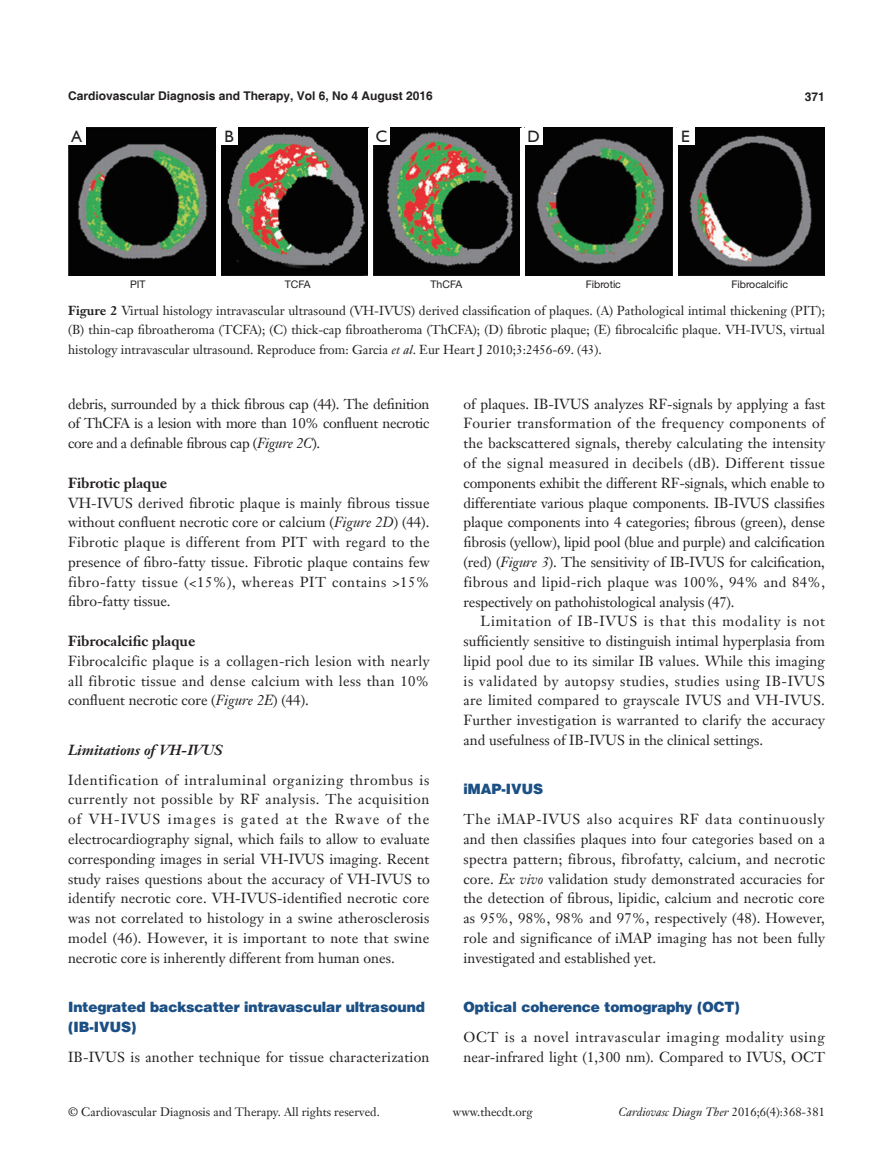
<style>
.page{position:relative;width:893px;height:1170px;background:#fff}
.page>*{position:absolute;margin:0;border:0;box-sizing:border-box;transform-origin:0 0}
.t1{font:16.5px "Humanist 521 BT";color:#231f20}
.t2{font:14.25px/19.8px "Janson Text LT";color:#231f20;text-align:justify}
.t3{font:900 14.25px/19.8px "Helvetica";color:#1c5085}
.t4{font:14.25px/19.8px "Janson Text LT";letter-spacing:.05em;color:#231f20}
.t5{font:700 14.25px "Janson Text LT";color:#231f20}
.t6{font:italic 700 14.25px "Janson Text LT";color:#231f20}
.t7{font:12.75px/19.5px "Janson Text LT";color:#231f20;text-align:justify}
.t8{font:12px "Janson Text LT";color:#231f20}
.t9{font:700 12px "Helvetica";color:#231f20}
.t10{font:italic 12px "Janson Text LT";color:#231f20}
.t11{font:10.5px "Helvetica Neue LT Pro";color:#231f20}
.s1{font-weight:700}
.s2{font-style:italic}
.s3{font-style:normal}
</style>
<div class="page">
<img style="left:68px;top:128px;width:757px;height:147px">
<div style="left:216px;top:128px;width:5px;height:147px;background:#fff"></div>
<hr style="left:369px;top:128px;width:4px;height:147px;background:#fff">
<hr style="left:521px;top:128px;width:4px;height:147px;background:#fff">
<hr style="left:673px;top:128px;width:4px;height:147px;background:#fff">
<div style="left:68px;top:128px;width:17px;height:17px;background:#fff"></div>
<div style="left:221px;top:128px;width:17px;height:17px;background:#fff"></div>
<div style="left:373px;top:128px;width:17px;height:17px;background:#fff"></div>
<div style="left:525px;top:128px;width:17px;height:17px;background:#fff"></div>
<div style="left:677px;top:128px;width:17px;height:17px;background:#fff"></div>
<p class="t9" style="left:68px;top:88px;width:366px">Cardiovascular Diagnosis and Therapy, Vol 6, No 4 August 2016</p>
<p class="t9" style="left:805px;top:89px;width:22px">371</p>
<p class="t1" style="left:71px;top:126px;width:12px">A</p>
<p class="t1" style="left:224px;top:126px;width:11px">B</p>
<p class="t1" style="left:376px;top:126px;width:13px">C</p>
<p class="t1" style="left:527px;top:126px;width:14px">D</p>
<p class="t1" style="left:681px;top:126px;width:10px">E</p>
<p class="t11" style="left:130px;top:278px;width:17px">PIT</p>
<p class="t11" style="left:285px;top:278px;width:27px">TCFA</p>
<p class="t11" style="left:431px;top:278px;width:33px">ThCFA</p>
<p class="t11" style="left:586px;top:278px;width:37px">Fibrotic</p>
<p class="t11" style="left:731px;top:278px;width:58px">Fibrocalcific</p>
<p class="t7" style="left:68px;top:300px;width:758px"><span class="s1">Figure 2</span> Virtual histology intravascular ultrasound (VH-IVUS) derived classification of plaques. (A) Pathological intimal thickening (PIT); (B) thin-cap fibroatheroma (TCFA); (C) thick-cap fibroatheroma (ThCFA); (D) fibrotic plaque; (E) fibrocalcific plaque. VH-IVUS, virtual histology intravascular ultrasound. Reproduce from: Garcia <span class="s2">et al</span>. Eur Heart J 2010;3:2456-69. (43).</p>
<p class="t2" style="left:68px;top:393px;width:363px">debris, surrounded by a thick fibrous cap (44). The definition of ThCFA is a lesion with more than 10% confluent necrotic core and a definable fibrous cap (<span class="s2">Figure 2C</span>).</p>
<p class="t5" style="left:68px;top:473px;width:101px">Fibrotic plaque</p>
<p class="t2" style="left:68px;top:492px;width:363px">VH-IVUS derived fibrotic plaque is mainly fibrous tissue without confluent necrotic core or calcium (<span class="s2">Figure 2D</span>) (44).<br>Fibrotic plaque is different from PIT with regard to the presence of fibro-fatty tissue. Fibrotic plaque contains few fibro-fatty tissue (&lt;15%), whereas PIT contains &gt;15% fibro-fatty tissue.</p>
<p class="t5" style="left:68px;top:632px;width:129px">Fibrocalcific plaque</p>
<p class="t2" style="left:68px;top:650px;width:363px">Fibrocalcific plaque is a collagen-rich lesion with nearly all fibrotic tissue and dense calcium with less than 10% confluent necrotic core (<span class="s2">Figure 2E</span>) (44).</p>
<p class="t6" style="left:68px;top:740px;width:156px">Limitations of VH-IVUS</p>
<p class="t2" style="left:68px;top:769px;width:363px">Identification of intraluminal organizing thrombus is currently not possible by RF analysis. The acquisition of VH-IVUS images is gated at the Rwave of the electrocardiography signal, which fails to allow to evaluate corresponding images in serial VH-IVUS imaging. Recent study raises questions about the accuracy of VH-IVUS to identify necrotic core. VH-IVUS-identified necrotic core was not correlated to histology in a swine atherosclerosis model (46). However, it is important to note that swine necrotic core is inherently different from human ones.</p>
<p class="t3" style="left:68px;top:996px;width:358px">Integrated backscatter intravascular ultrasound (IB-IVUS)</p>
<p class="t2" style="left:68px;top:1046px;width:363px">IB-IVUS is another technique for tissue characterization</p>
<p class="t2" style="left:463px;top:393px;width:363px">of plaques. IB-IVUS analyzes RF-signals by applying a fast Fourier transformation of the frequency components of the backscattered signals, thereby calculating the intensity of the signal measured in decibels (dB). Different tissue components exhibit the different RF-signals, which enable to differentiate various plaque components. IB-IVUS classifies plaque components into 4 categories; fibrous (green), dense fibrosis (yellow), lipid pool (blue and purple) and calcification (red) (<span class="s2">Figure 3</span>). The sensitivity of IB-IVUS for calcification, fibrous and lipid-rich plaque was 100%, 94% and 84%, respectively on pathohistological analysis (47).</p>
<p class="t2" style="left:463px;top:611px;width:363px;text-indent:17px">Limitation of IB-IVUS is that this modality is not sufficiently sensitive to distinguish intimal hyperplasia from lipid pool due to its similar IB values. While this imaging is validated by autopsy studies, studies using IB-IVUS are limited compared to grayscale IVUS and VH-IVUS.<br>Further investigation is warranted to clarify the accuracy and usefulness of IB-IVUS in the clinical settings.</p>
<p class="t3" style="left:463px;top:779px;width:81px">iMAP-IVUS</p>
<p class="t2" style="left:463px;top:809px;width:363px">The iMAP-IVUS also acquires RF data continuously and then classifies plaques into four categories based on a spectra pattern; fibrous, fibrofatty, calcium, and necrotic core. <span class="s2">Ex vivo</span> validation study demonstrated accuracies for the detection of fibrous, lipidic, calcium and necrotic core as 95%, 98%, 98% and 97%, respectively (48). However, role and significance of iMAP imaging has not been fully investigated and established yet.</p>
<p class="t3" style="left:463px;top:996px;width:278px">Optical coherence tomography (OCT)</p>
<p class="t4" style="left:463px;top:1026px;width:363px">OCT is a novel intravascular imaging modality using near-infrared light (1,300 nm). Compared to IVUS, OCT</p>
<p class="t8" style="left:68px;top:1104px;width:313px">© Cardiovascular Diagnosis and Therapy. All rights reserved.</p>
<p class="t8" style="left:453px;top:1104px;width:81px">www.thecdt.org</p>
<p class="t10" style="left:619px;top:1104px;width:208px">Cardiovasc Diagn Ther <span class="s3">2016;6(4):368-381</span></p>
</div>
